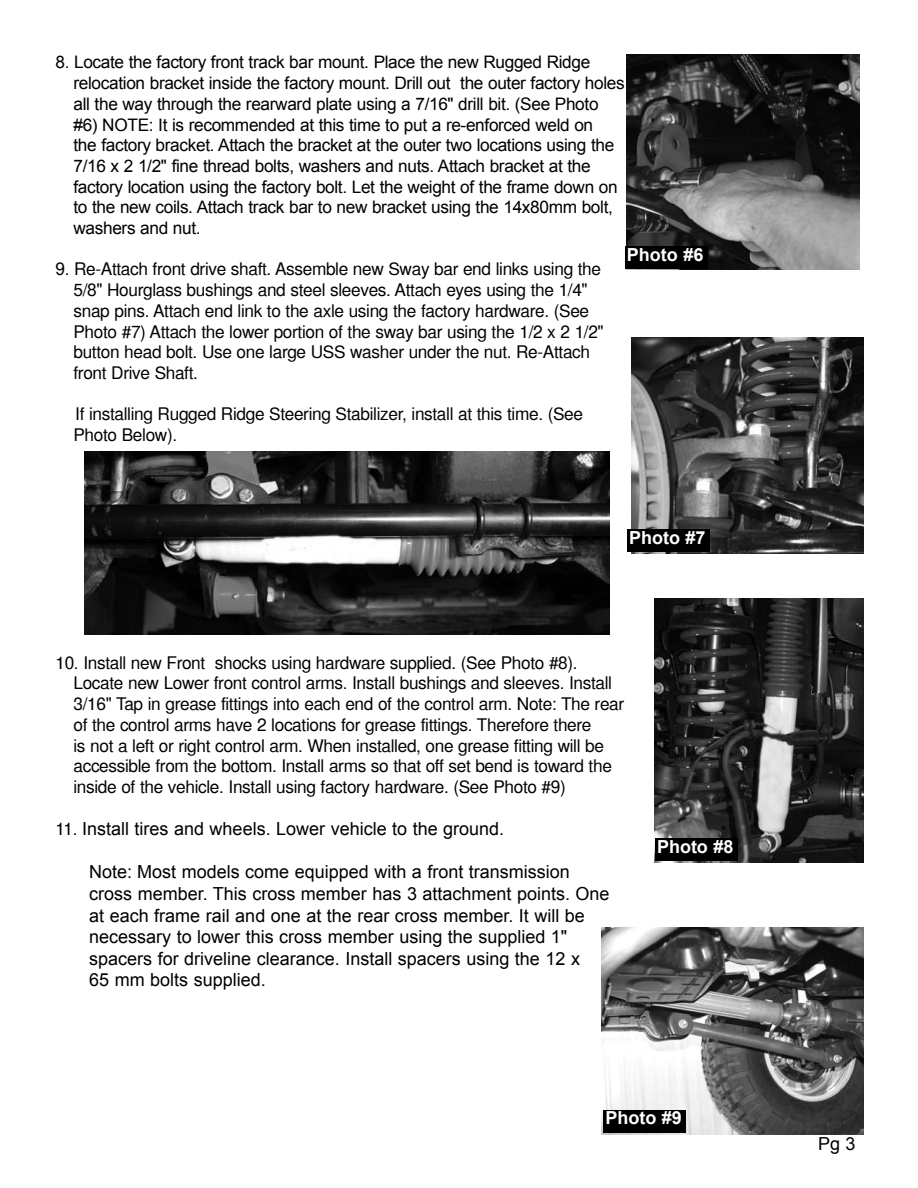
<style>
.page{position:relative;width:918px;height:1188px;background:#fff}
.page>*{position:absolute;margin:0;border:0;box-sizing:border-box;transform-origin:0 0}
.t1{font:18px/21.6px "Arial";color:#000}
.t2{font:700 18px "Arial";color:#fff}
.t3{font:17.25px/20.7px "Helvetica";letter-spacing:-.02em;color:#000}
.t4{font:17.25px/20.7px "Arial";letter-spacing:-.02em;color:#000}
.s1{font-family:"Arial"}
.s2{font-family:"Helvetica";font-size:17.25px}
</style>
<div class="page">
<img style="left:626px;top:54px;width:233px;height:216px">
<img style="left:654px;top:598px;width:210px;height:264px">
<div style="left:625px;top:246px;width:83px;height:23px;background:#000"></div>
<img style="left:632px;top:338px;width:232px;height:215px">
<div style="left:628px;top:529px;width:82px;height:23px;background:#000"></div>
<div style="left:656px;top:838px;width:82px;height:23px;background:#000"></div>
<img style="left:84px;top:452px;width:526px;height:182px">
<img style="left:602px;top:927px;width:262px;height:208px">
<div style="left:604px;top:1110px;width:82px;height:22px;background:#000"></div>
<p class="t4" style="left:74px;top:52px;width:553px;text-indent:-18px">8. Locate the factory front track bar mount. Place the new Rugged Ridge relocation bracket inside the factory mount. Drill out the outer factory holes all the way through the rearward plate using a 7/16" drill bit. (See Photo #6) NOTE: It is recommended at this time to put a re-enforced weld on<br>the factory bracket. Attach the bracket at the outer two locations using the 7/16 x 2 1/2" fine thread bolts, washers and nuts. Attach bracket at the factory location using the factory bolt. Let the weight of the frame down on to the new coils. Attach track bar to new bracket using the 14x80mm bolt, washers and nut.</p>
<p class="t3" style="left:74px;top:259px;width:532px;text-indent:-18px">9. Re-Attach front drive shaft. Assemble new Sway bar end links using the 5/8" Hourglass bushings and steel sleeves. Attach eyes using the 1/4" snap pins. Attach end link to the axle using the factory hardware. (See Photo #7) Attach the lower portion of the sway bar using the 1/2 x 2 1/2" button head bolt. Use one large USS washer under the nut. Re-Attach front Drive Shaft.</p>
<p class="t3" style="left:74px;top:404px;width:511px">If installing Rugged Ridge Steering Stabilizer, install at this time. (See<br>Photo Below)<span class="s1">.</span></p>
<p class="t2" style="left:627px;top:242px;width:78px">Photo #6</p>
<p class="t2" style="left:629px;top:526px;width:78px">Photo #7</p>
<p class="t3" style="left:74px;top:652px;width:552px;text-indent:-18px">10. Install new Front shocks using hardware supplied. (See Photo #8).<br>Locate new Lower front control arms. Install bushings and sleeves. Install 3/16" Tap in grease fittings into each end of the control arm. Note: The rear of the control arms have 2 locations for grease fittings. Therefore there<br>is not a left or right control arm. When installed, one grease fitting will be accessible from the bottom. Install arms so that off set bend is toward the inside of the vehicle. Install using factory hardware. (See Photo #9)</p>
<p class="t1" style="left:56px;top:818px;width:450px"><span class="s2">11.</span> Install tires and wheels. Lower vehicle to the ground.</p>
<p class="t1" style="left:89px;top:862px;width:522px">Note: Most models come equipped with a front transmission cross member. This cross member has 3 attachment points. One at each frame rail and one at the rear cross member. It will be necessary to lower this cross member using the supplied 1" spacers for driveline clearance. Install spacers using the 12 x<br>65 mm bolts supplied.</p>
<p class="t2" style="left:657px;top:835px;width:78px">Photo #8</p>
<p class="t2" style="left:605px;top:1106px;width:78px">Photo #9</p>
<p class="t1" style="left:818px;top:1133px;width:39px">Pg 3</p>
</div>
